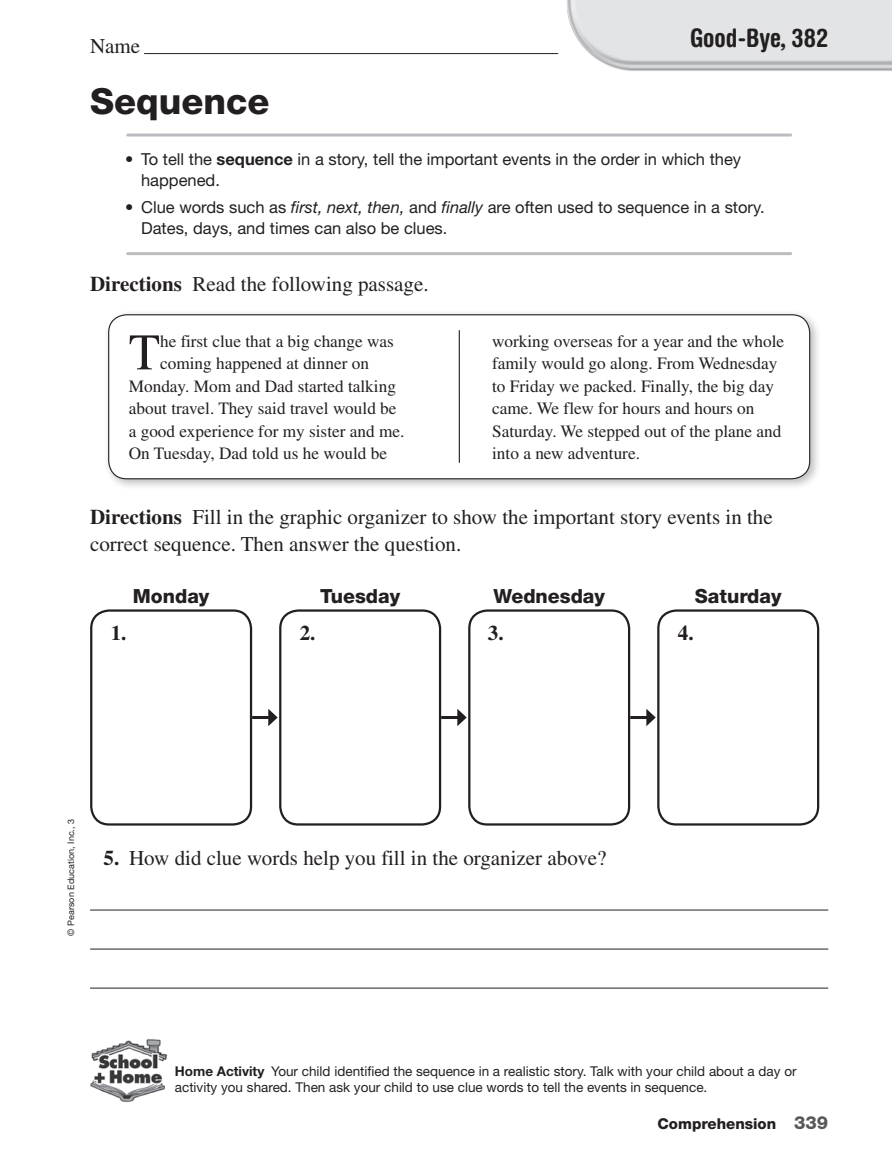
<style>
.page{position:relative;width:892px;height:1173px;background:#fff}
.page>*{position:absolute;margin:0;border:0;box-sizing:border-box;transform-origin:0 0}
.t1{font:51.3px "Times";color:#231f20}
.t2{font:800 36px "Helvetica Neue";color:#231f20}
.t3{font:700 condensed 25.5px "Helvetica Rounded LT Std";color:#231f20}
.t4{font:21px/27px "Times";color:#231f20}
.t5{font:700 21px "Times LT Std";color:#231f20}
.t6{font:800 19.5px "Helvetica Neue";color:#231f20}
.t7{font:17.25px/22.5px "Times";color:#231f20}
.t8{font:16.5px/21px "Helvetica Neue";color:#231f20}
.t9{font:800 15px "Helvetica Neue LT Std";color:#231f20}
.t10{font:13.5px/16.5px "Helvetica Neue";color:#231f20}
.t11{font:9px "Helvetica Neue LT Std";color:#231f20}
.s1{font-weight:700}
.s2{font-style:italic}
.s3{font-size:18px;color:#57585a}
</style>
<div class="page">
<img style="left:555px;top:0;width:337px;height:71px">
<img style="left:90px;top:1039px;width:78px;height:64px">
<hr style="left:144px;top:53px;width:414px;height:1px;background:#231f20">
<hr style="left:90px;top:909px;width:738px;height:1px;background:#231f20">
<hr style="left:90px;top:948px;width:738px;height:1px;background:#231f20">
<hr style="left:90px;top:987px;width:738px;height:1px;background:#231f20">
<hr style="left:128px;top:133px;width:663px;height:3px;background:#bcbdc0">
<hr style="left:128px;top:252px;width:663px;height:3px;background:#bcbdc0">
<div style="left:103px;top:309px;width:718px;height:181px;background:#231f20;opacity:.3"></div>
<div style="left:109px;top:315px;width:701px;height:163px;background:#fff;border-radius:18px"></div>
<div style="left:108px;top:314px;width:702px;height:165px;border:1px solid #231f20;border-radius:18px"></div>
<hr style="left:459px;top:330px;width:1px;height:132px;background:#231f20">
<div style="left:90px;top:609px;width:162px;height:216px;border:2px solid #231f20;border-radius:18px"></div>
<hr style="left:252px;top:715px;width:19px;height:3px;background:#231f20">
<svg style="left:268px;top:709px;width:10px;height:17px"></svg>
<div style="left:279px;top:609px;width:162px;height:216px;border:2px solid #231f20;border-radius:18px"></div>
<hr style="left:441px;top:715px;width:19px;height:3px;background:#231f20">
<svg style="left:457px;top:709px;width:10px;height:17px"></svg>
<div style="left:468px;top:609px;width:162px;height:216px;border:2px solid #231f20;border-radius:18px"></div>
<hr style="left:630px;top:715px;width:19px;height:3px;background:#231f20">
<svg style="left:646px;top:709px;width:10px;height:17px"></svg>
<div style="left:657px;top:609px;width:162px;height:216px;border:2px solid #231f20;border-radius:18px"></div>
<p class="t4" style="left:90px;top:33px;width:52px">Name</p>
<p class="t3" style="left:690px;top:22px;width:140px">Good-Bye, 382</p>
<p class="t2" style="left:90px;top:80px;width:181px">Sequence</p>
<p class="t8" style="left:141px;top:148px;width:601px;text-indent:-16px">• To tell the <span class="s1">sequence</span> in a story, tell the important events in the order in which they happened.</p>
<p class="t8" style="left:141px;top:196px;width:625px;text-indent:-16px">• Clue words such as <span class="s2">first, next, then,</span> and <span class="s2">finally</span> are often used to sequence in a story.<br>Dates, days, and times can also be clues.</p>
<p class="t4" style="left:90px;top:270px;width:340px"><span class="s1">Directions</span> Read the following passage.</p>
<p class="t1" style="left:129px;top:323px;width:33px">T</p>
<p class="t7" style="left:160px;top:329px;width:235px">he first clue that a big change was</p>
<p class="t7" style="left:492px;top:329px;width:293px">working overseas for a year and the whole family would go along. From Wednesday to Friday we packed. Finally, the big day came. We flew for hours and hours on Saturday. We stepped out of the plane and into a new adventure.</p>
<p class="t7" style="left:160px;top:352px;width:210px">coming happened at dinner on</p>
<p class="t7" style="left:129px;top:374px;width:269px">Monday. Mom and Dad started talking</p>
<p class="t7" style="left:129px;top:397px;width:269px">about travel. They said travel would be</p>
<p class="t7" style="left:129px;top:419px;width:277px">a good experience for my sister and me.</p>
<p class="t7" style="left:129px;top:442px;width:260px">On Tuesday, Dad told us he would be</p>
<p class="t4" style="left:90px;top:503px;width:684px"><span class="s1">Directions</span> Fill in the graphic organizer to show the important story events in the correct sequence. Then answer the question.</p>
<p class="t6" style="left:133px;top:584px;width:78px">Monday</p>
<p class="t6" style="left:320px;top:584px;width:82px">Tuesday</p>
<p class="t6" style="left:493px;top:584px;width:113px">Wednesday</p>
<p class="t6" style="left:695px;top:584px;width:88px">Saturday</p>
<p class="t5" style="left:111px;top:620px;width:17px">1.</p>
<p class="t5" style="left:300px;top:620px;width:17px">2.</p>
<p class="t5" style="left:488px;top:620px;width:17px">3.</p>
<p class="t5" style="left:678px;top:620px;width:17px">4.</p>
<p class="t11" style="left:65px;top:935px;width:118px;rotate:-90deg">© Pearson Education, Inc., 3</p>
<p class="t4" style="left:104px;top:843px;width:504px"><span class="s1">5.</span> How did clue words help you fill in the organizer above?</p>
<p class="t10" style="left:175px;top:1062px;width:623px"><span class="s1">Home Activity</span> Your child identified the sequence in a realistic story. Talk with your child about a day or activity you shared. Then ask your child to use clue words to tell the events in sequence.</p>
<p class="t9" style="left:657px;top:1114px;width:172px">Comprehension <span class="s3">339</span></p>
</div>
